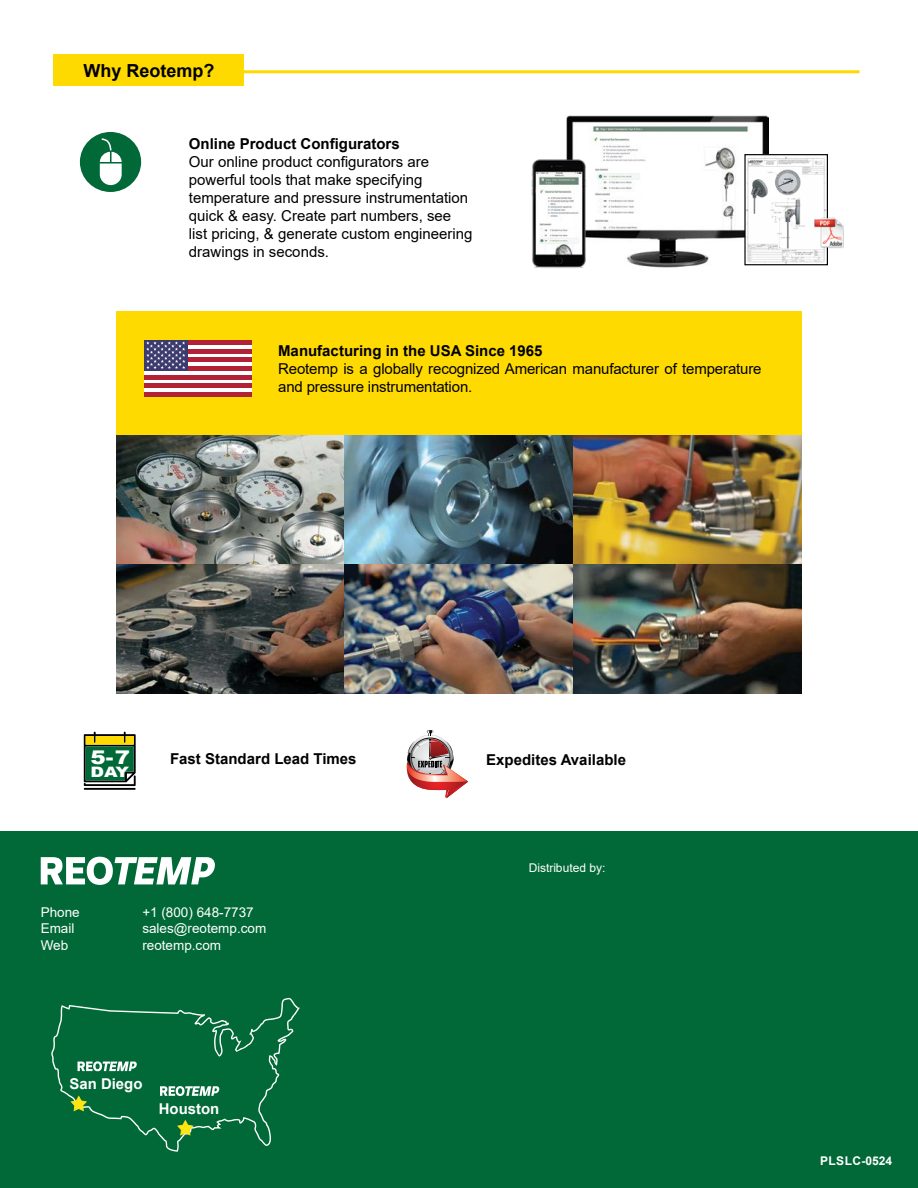
<style>
.page{position:relative;width:918px;height:1188px;background:#fff}
.page>*{position:absolute;margin:0;border:0;box-sizing:border-box;transform-origin:0 0}
.t1{font:900 18.9px "Arial";color:#fff;scale:1.22 1}
.t2{font:700 18px "Arial";color:#000}
.Product_Description_Body{font:15px/18px "Arial";color:#000}
.Product_Description_Body-2{font:700 15px "Arial";color:#000}
.t3{font:700 14.85px "Arial";color:#fff}
.t4{font:900 14.4px "Arial";color:#fff;scale:1.22 1}
.Paragraph{font:13.5px "Arial";color:#fff}
.t5{font:12px "Arial";color:#fff}
.How_to_order_top_part___green{font:700 12px "Arial";letter-spacing:.035em;color:#fff}
</style>
<div class="page">
<div style="left:0;top:832px;width:918px;height:356px;background:#006937"></div>
<div style="left:116px;top:312px;width:686px;height:123px;background:#ffda00"></div>
<div style="left:54px;top:55px;width:190px;height:31px;background:#ffda00"></div>
<svg style="left:406px;top:730px;width:62px;height:68px"></svg>
<svg style="left:144px;top:344px;width:108px;height:49px;fill:#fff"></svg>
<hr style="left:144px;top:340px;width:108px;height:4px;background:#b22235">
<hr style="left:144px;top:349px;width:108px;height:4px;background:#b22235">
<hr style="left:144px;top:358px;width:108px;height:4px;background:#b22235">
<div style="left:144px;top:366px;width:108px;height:5px;background:#b22235"></div>
<hr style="left:144px;top:375px;width:108px;height:4px;background:#b22235">
<hr style="left:144px;top:384px;width:108px;height:4px;background:#b22235">
<hr style="left:144px;top:393px;width:108px;height:4px;background:#b22235">
<div style="left:144px;top:340px;width:43px;height:31px;background:#3c3b6e"></div>
<svg style="left:146px;top:341px;width:39px;height:28px"></svg>
<hr style="left:84px;top:788px;width:52px;height:2px;background:#000">
<svg style="left:84px;top:732px;width:52px;height:54px"></svg>
<img style="left:566px;top:116px;width:202px;height:152px">
<img style="left:746px;top:157px;width:80px;height:106px">
<div style="left:744px;top:154px;width:84px;height:111px;border:1px solid #000"></div>
<img style="left:810px;top:214px;width:34px;height:35px">
<img style="left:531px;top:159px;width:59px;height:109px">
<div style="left:80px;top:132px;width:61px;height:60px;background:#006937;border-radius:50%"></div>
<svg style="left:100px;top:138px;width:22px;height:47px"></svg>
<hr style="left:240px;top:70px;width:620px;height:3px;background:#ffda00">
<img style="left:116px;top:435px;width:686px;height:259px">
<svg style="left:51px;top:998px;width:249px;height:154px"></svg>
<svg style="left:41px;top:857px;width:174px;height:28px"></svg>
<p class="t2" style="left:83px;top:58px;width:133px">Why Reotemp?</p>
<p class="Product_Description_Body-2" style="left:189px;top:133px;width:212px">Online Product Configurators</p>
<p class="Product_Description_Body" style="left:189px;top:153px;width:285px">Our online product configurators are powerful tools that make specifying temperature and pressure instrumentation quick &amp; easy. Create part numbers, see list pricing, &amp; generate custom engineering drawings in seconds.</p>
<p class="Product_Description_Body-2" style="left:278px;top:340px;width:266px">Manufacturing in the USA Since 1965</p>
<p class="Product_Description_Body" style="left:278px;top:359px;width:485px">Reotemp is a globally recognized American manufacturer of temperature and pressure instrumentation.</p>
<p class="t1" style="left:91px;top:744px;width:34px">5-7</p>
<p class="t4" style="left:91px;top:761px;width:33px">DAY</p>
<p class="Product_Description_Body-2" style="left:170px;top:749px;width:188px">Fast Standard Lead Times</p>
<p class="Product_Description_Body-2" style="left:486px;top:750px;width:141px">Expedites Available</p>
<p class="Paragraph" style="left:41px;top:903px;width:41px">Phone</p>
<p class="Paragraph" style="left:41px;top:919px;width:35px">Email</p>
<p class="Paragraph" style="left:41px;top:936px;width:29px">Web</p>
<p class="Paragraph" style="left:142px;top:903px;width:113px">+1 (800) 648-7737</p>
<p class="Paragraph" style="left:142px;top:919px;width:125px">sales@reotemp.com</p>
<p class="Paragraph" style="left:142px;top:936px;width:80px">reotemp.com</p>
<p class="t5" style="left:529px;top:860px;width:78px">Distributed by:</p>
<p class="t3" style="left:70px;top:1074px;width:74px">San Diego</p>
<p class="t3" style="left:159px;top:1098px;width:62px">Houston</p>
<p class="How_to_order_top_part___green" style="left:820px;top:1152px;width:73px">PLSLC-0524</p>
</div>
